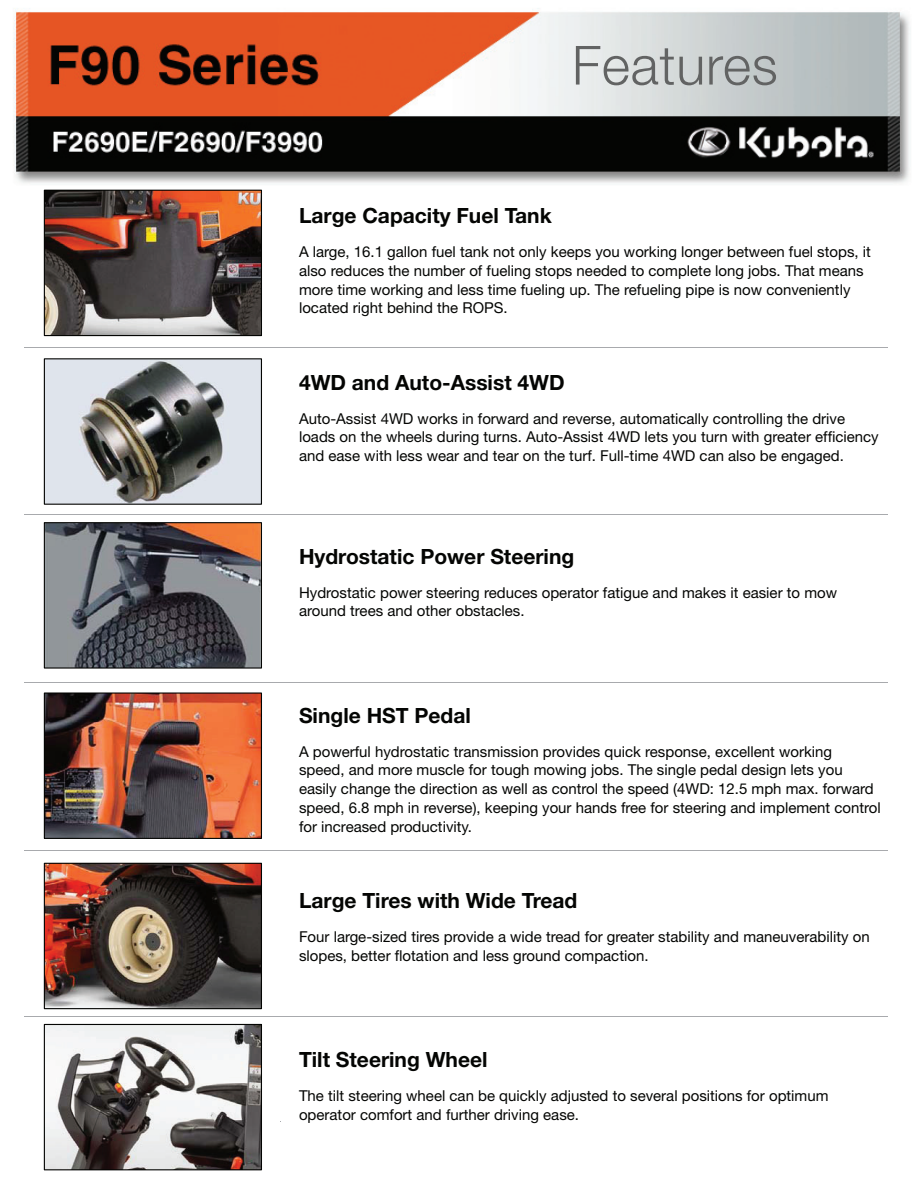
<style>
.page{position:relative;width:918px;height:1188px;background:#fff}
.page>*{position:absolute;margin:0;border:0;box-sizing:border-box;transform-origin:0 0}
.t1{font:300 54px "Helvetica Neue LT Pro";letter-spacing:.015em;color:#626363}
.t2{font:700 21px "Helvetica Neue LT Pro";color:#040503}
.t3{font:15px/18.8px "Helvetica Neue LT Pro";color:#040503}
</style>
<div class="page">
<hr style="left:24px;top:347px;width:864px;height:1px;background:#a8aaad">
<hr style="left:24px;top:514px;width:864px;height:1px;background:#a8aaad">
<hr style="left:24px;top:682px;width:864px;height:1px;background:#a8aaad">
<hr style="left:24px;top:851px;width:864px;height:1px;background:#a8aaad">
<hr style="left:24px;top:1016px;width:864px;height:1px;background:#a8aaad">
<img style="left:13px;top:8px;width:897px;height:175px">
<img style="left:46px;top:192px;width:214px;height:142px">
<div style="left:44px;top:190px;width:218px;height:146px;border:1px solid #040503"></div>
<img style="left:46px;top:360px;width:214px;height:143px">
<div style="left:44px;top:358px;width:218px;height:147px;border:1px solid #040503"></div>
<img style="left:46px;top:524px;width:214px;height:143px">
<div style="left:44px;top:522px;width:218px;height:147px;border:1px solid #040503"></div>
<img style="left:46px;top:694px;width:214px;height:143px">
<div style="left:44px;top:692px;width:218px;height:147px;border:1px solid #040503"></div>
<img style="left:46px;top:865px;width:214px;height:142px">
<div style="left:44px;top:863px;width:218px;height:146px;border:1px solid #040503"></div>
<img style="left:46px;top:1026px;width:214px;height:142px">
<div style="left:44px;top:1024px;width:218px;height:146px;border:1px solid #040503"></div>
<h1 class="t1" style="left:572px;top:32px;width:207px">Features</h1>
<h2 class="t2" style="left:299px;top:203px;width:254px">Large Capacity Fuel Tank</h2>
<p class="t3" style="left:299px;top:242px;width:573px">A large, 16.1 gallon fuel tank not only keeps you working longer between fuel stops, it also reduces the number of fueling stops needed to complete long jobs. That means more time working and less time fueling up. The refueling pipe is now conveniently located right behind the ROPS.</p>
<h2 class="t2" style="left:299px;top:369px;width:267px">4WD and Auto-Assist 4WD</h2>
<p class="t3" style="left:299px;top:409px;width:581px">Auto-Assist 4WD works in forward and reverse, automatically controlling the drive loads on the wheels during turns. Auto-Assist 4WD lets you turn with greater efficiency and ease with less wear and tear on the turf. Full-time 4WD can also be engaged.</p>
<h2 class="t2" style="left:299px;top:543px;width:277px">Hydrostatic Power Steering</h2>
<p class="t3" style="left:299px;top:583px;width:540px">Hydrostatic power steering reduces operator fatigue and makes it easier to mow around trees and other obstacles.</p>
<h2 class="t2" style="left:299px;top:702px;width:173px">Single HST Pedal</h2>
<p class="t3" style="left:299px;top:742px;width:583px">A powerful hydrostatic transmission provides quick response, excellent working speed, and more muscle for tough mowing jobs. The single pedal design lets you easily change the direction as well as control the speed (4WD: 12.5 mph max. forward speed, 6.8 mph in reverse), keeping your hands free for steering and implement control for increased productivity.</p>
<h2 class="t2" style="left:299px;top:887px;width:280px">Large Tires with Wide Tread</h2>
<p class="t3" style="left:299px;top:927px;width:572px">Four large-sized tires provide a wide tread for greater stability and maneuverability on slopes, better flotation and less ground compaction.</p>
<h2 class="t2" style="left:299px;top:1046px;width:190px">Tilt Steering Wheel</h2>
<p class="t3" style="left:299px;top:1086px;width:531px">The tilt steering wheel can be quickly adjusted to several positions for optimum operator comfort and further driving ease.</p>
</div>
